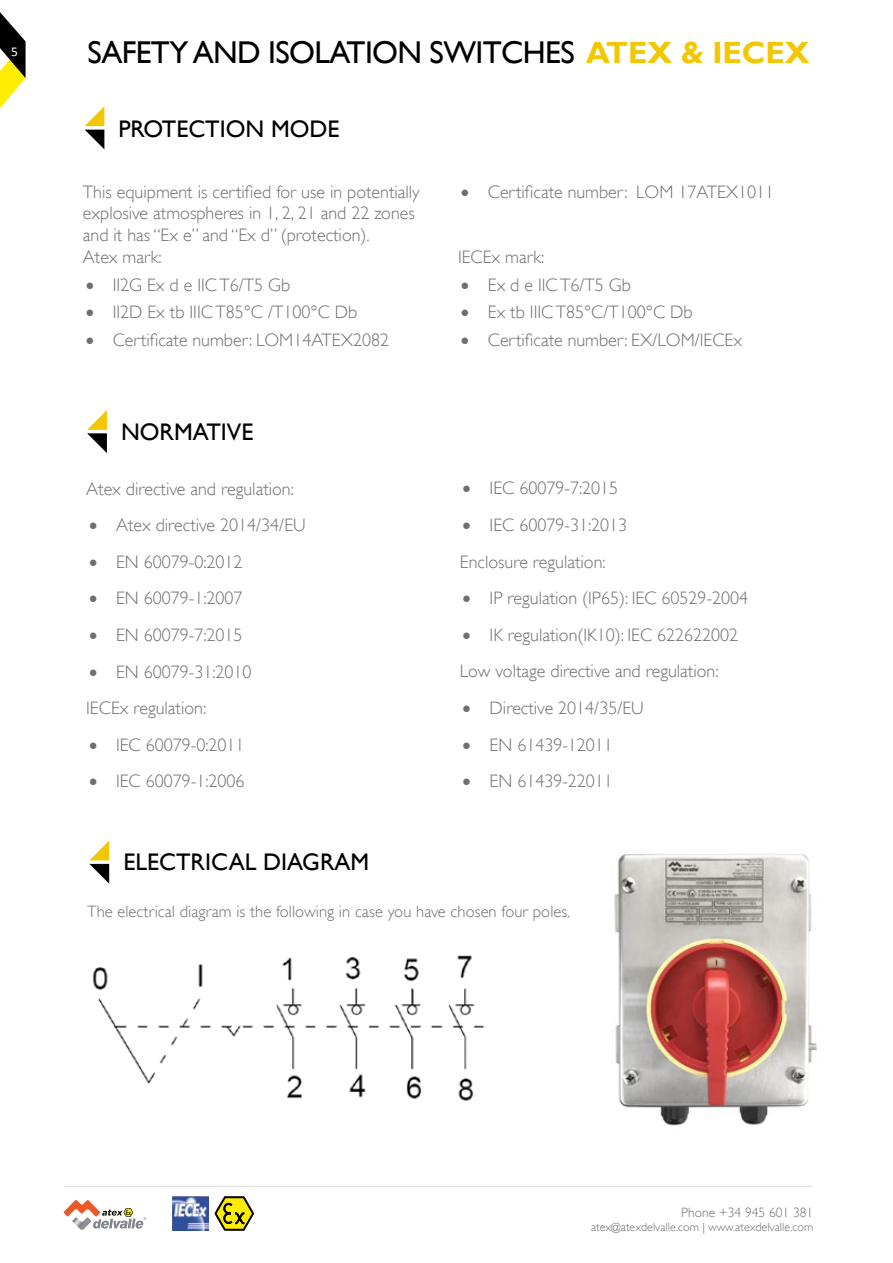
<style>
.page{position:relative;width:893px;height:1263px;background:#fff}
.page>*{position:absolute;margin:0;border:0;box-sizing:border-box;transform-origin:0 0}
.t1{font:31.5px "Gill Sans";letter-spacing:-.02em;color:#000}
.t2{font:24px "Gill Sans";color:#000}
.t3{font:300 18px/36.6px "Gill Sans";color:#706f6f}
.t4{font:300 16.5px "Gill Sans";letter-spacing:.005em;color:#706f6f}
.t5{font:300 13.5px "Gill Sans";color:#706f6f}
.t6{font:13.5px "Calibri";color:#fff}
.t7{font:300 12px "Gill Sans";color:#706f6f}
.s1{font-weight:700;font-size:30.6px;color:#f2c700}
.s2{font-style:inherit}
</style>
<div class="page">
<svg style="left:0;top:12px;width:26px;height:97px"></svg>
<svg style="left:63px;top:1200px;width:83px;height:28px"></svg>
<svg style="left:214px;top:1196px;width:40px;height:35px"></svg>
<img style="left:173px;top:1197px;width:35px;height:34px">
<hr style="left:64px;top:1185px;width:748px;height:2px;background:#e3e3e3">
<svg style="left:87px;top:410px;width:20px;height:43px"></svg>
<img style="left:92px;top:955px;width:392px;height:146px">
<svg style="left:85px;top:107px;width:19px;height:42px"></svg>
<svg style="left:89px;top:841px;width:20px;height:43px"></svg>
<img style="left:614px;top:853px;width:204px;height:273px">
<p class="t6" style="left:11px;top:43px;width:8px">5</p>
<h1 class="t1" style="left:88px;top:34px;width:724px">SAFETY AND ISOLATION SWITCHES <span class="s1">ATEX &amp; IECEX</span></h1>
<h2 class="t2" style="left:118px;top:115px;width:223px">PROTECTION MODE</h2>
<p class="t3" style="left:83px;top:181px;width:338px;line-height:21.6px">This equipment is certified for use in potentially explosive atmospheres in 1, 2, 21 and 22 zones and it has “Ex e” and “Ex d” (protection).<br>Atex mark:</p>
<p class="t3" style="left:86px;top:266px;width:206px">• II2G Ex d e IIC T6/T5 Gb</p>
<p class="t3" style="left:86px;top:294px;width:273px">• II2D Ex tb IIIC T85°C /T100°C Db</p>
<p class="t3" style="left:86px;top:322px;width:305px">• Certificate number: LOM14ATEX2082</p>
<h2 class="t2" style="left:121px;top:418px;width:134px">NORMATIVE</h2>
<p class="t3" style="left:86px;top:470px;width:209px">Atex directive and regulation:</p>
<p class="t3" style="left:89px;top:507px;width:218px">• Atex directive 2014/34/EU</p>
<p class="t3" style="left:89px;top:543px;width:155px">• EN 60079-0:2012</p>
<p class="t3" style="left:89px;top:580px;width:155px">• EN 60079-1:2007</p>
<p class="t3" style="left:89px;top:617px;width:155px">• EN 60079-7:2015</p>
<p class="t3" style="left:86px;top:653px;width:167px">• EN 60079-31:2010<br>IECEx regulation:</p>
<p class="t3" style="left:89px;top:726px;width:157px">• IEC 60079-0:2011</p>
<p class="t3" style="left:89px;top:763px;width:157px">• IEC 60079-1:2006</p>
<h2 class="t2" style="left:123px;top:848px;width:247px">ELECTRICAL DIAGRAM</h2>
<p class="t3" style="left:461px;top:173px;width:315px">• Certificate number: LOM 17ATEX1011</p>
<p class="t3" style="left:458px;top:238px;width:88px">IECEx mark:</p>
<p class="t3" style="left:461px;top:266px;width:172px">• Ex d e IIC T6/T5 Gb</p>
<p class="t3" style="left:461px;top:294px;width:233px">• Ex tb IIIC T85°C/T100°C Db</p>
<p class="t3" style="left:461px;top:322px;width:283px">• Certificate number: EX/LOM/IECEx</p>
<p class="t3" style="left:463px;top:470px;width:157px">• IEC 60079-7:2015</p>
<p class="t3" style="left:460px;top:507px;width:169px">• IEC 60079-31:2013<br>Enclosure regulation:</p>
<p class="t3" style="left:463px;top:580px;width:287px">• <span class="s2">IP regulation</span> (IP65): IEC 60529-2004</p>
<p class="t3" style="left:460px;top:616px;width:280px">• <span class="s2">IK regulation</span>(IK10): IEC 622622002<br>Low voltage directive and regulation:</p>
<p class="t3" style="left:463px;top:690px;width:183px">• Directive 2014/35/EU</p>
<p class="t3" style="left:463px;top:726px;width:152px">• EN 61439-12011</p>
<p class="t3" style="left:463px;top:763px;width:152px">• EN 61439-22011</p>
<p class="t4" style="left:87px;top:902px;width:485px">The electrical diagram is the following in case you have chosen four poles.</p>
<p class="t5" style="left:681px;top:1205px;width:134px">Phone +34 945 601 381</p>
<p class="t7" style="left:591px;top:1220px;width:224px">atex@atexdelvalle.com | www.atexdelvalle.com</p>
</div>
